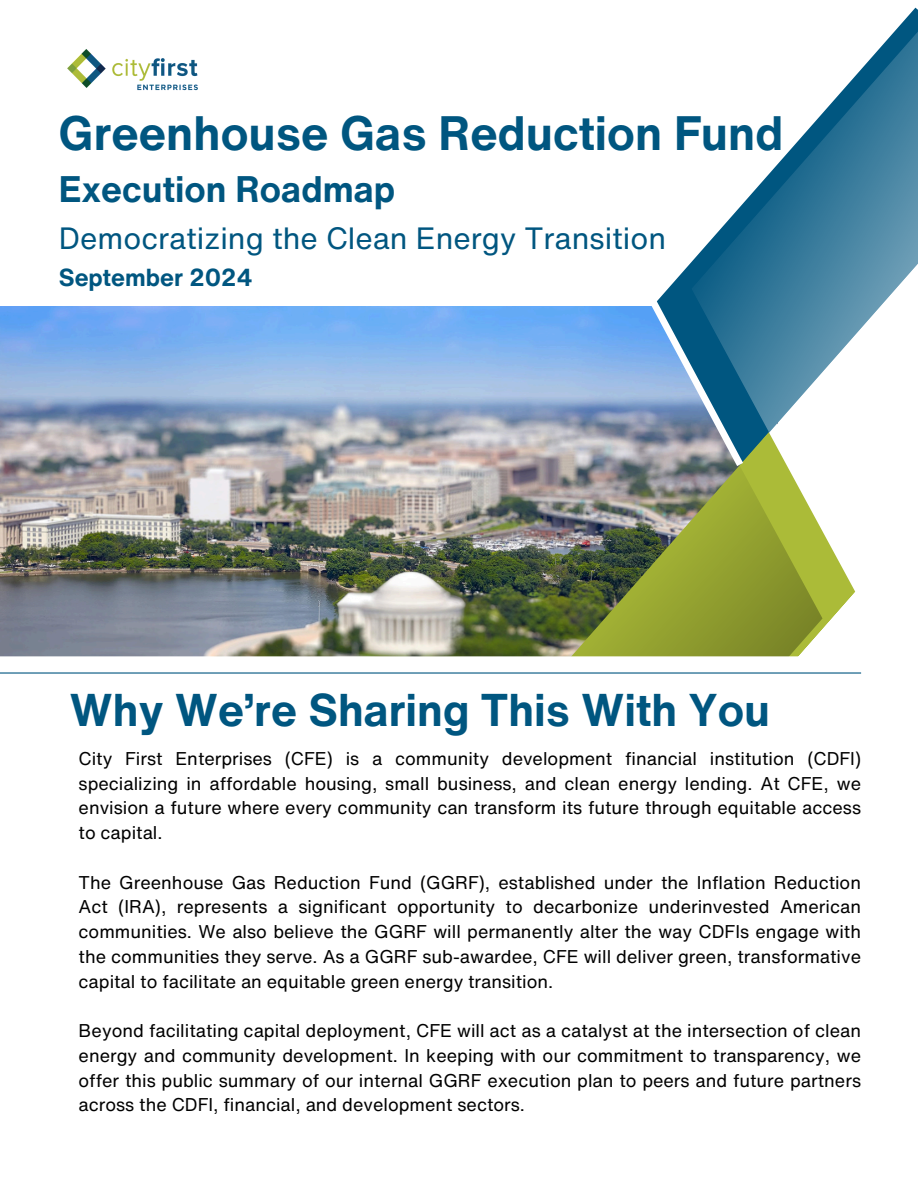
<style>
.page{position:relative;width:918px;height:1188px;background:#fff}
.page>*{position:absolute;margin:0;border:0;box-sizing:border-box;transform-origin:0 0}
.t1{font:700 47.1px "Helvetica Now Text";color:#005680}
.t2{font:700 44.7px "Helvetica Now Text";color:#005680}
.t3{font:700 36px "Helvetica Now Text";color:#005680}
.t4{font:30px "Helvetica Now Text";color:#005680}
.t5{font:700 24px "Helvetica Now Text";color:#005680}
.t6{font:18px/24.8px "Helvetica Now Text";color:#000;text-align:justify}
</style>
<div class="page">
<img style="left:0;top:306px;width:593px;height:350px">
<svg style="left:749px;top:19px;width:169px;height:392px"></svg>
<svg style="left:69px;top:432px;width:524px;height:33px;background:#aca9ad"></svg>
<img style="left:69px;top:465px;width:787px;height:191px">
<img style="left:67px;top:49px;width:131px;height:42px">
<hr style="left:0;top:672px;width:861px;height:2px;background:#005680">
<svg style="left:593px;top:196px;width:195px;height:278px"></svg>
<h4 class="t1" style="left:59px;top:97px;width:726px">Greenhouse Gas Reduction Fund</h4>
<p class="t3" style="left:59px;top:162px;width:338px">Execution Roadmap</p>
<p class="t4" style="left:59px;top:216px;width:609px">Democratizing the Clean Energy Transition</p>
<h1 class="t5" style="left:59px;top:259px;width:195px">September 2024</h1>
<p class="t2" style="left:70px;top:676px;width:702px">Why We’re Sharing This With You</p>
<h1 class="t6" style="left:79px;top:746px;width:784px">City First Enterprises (CFE) is a community development financial institution (CDFI) specializing in affordable housing, small business, and clean energy lending. At CFE, we envision a future where every community can transform its future through equitable access to capital.</h1>
<h2 class="t6" style="left:79px;top:870px;width:784px">The Greenhouse Gas Reduction Fund (GGRF), established under the Inflation Reduction Act (IRA), represents a significant opportunity to decarbonize underinvested American communities. We also believe the GGRF will permanently alter the way CDFIs engage with the communities they serve. As a GGRF sub-awardee, CFE will deliver green, transformative capital to facilitate an equitable green energy transition.</h2>
<h3 class="t6" style="left:79px;top:1018px;width:784px">Beyond facilitating capital deployment, CFE will act as a catalyst at the intersection of clean energy and community development. In keeping with our commitment to transparency, we offer this public summary of our internal GGRF execution plan to peers and future partners across the CDFI, financial, and development sectors.</h3>
</div>
